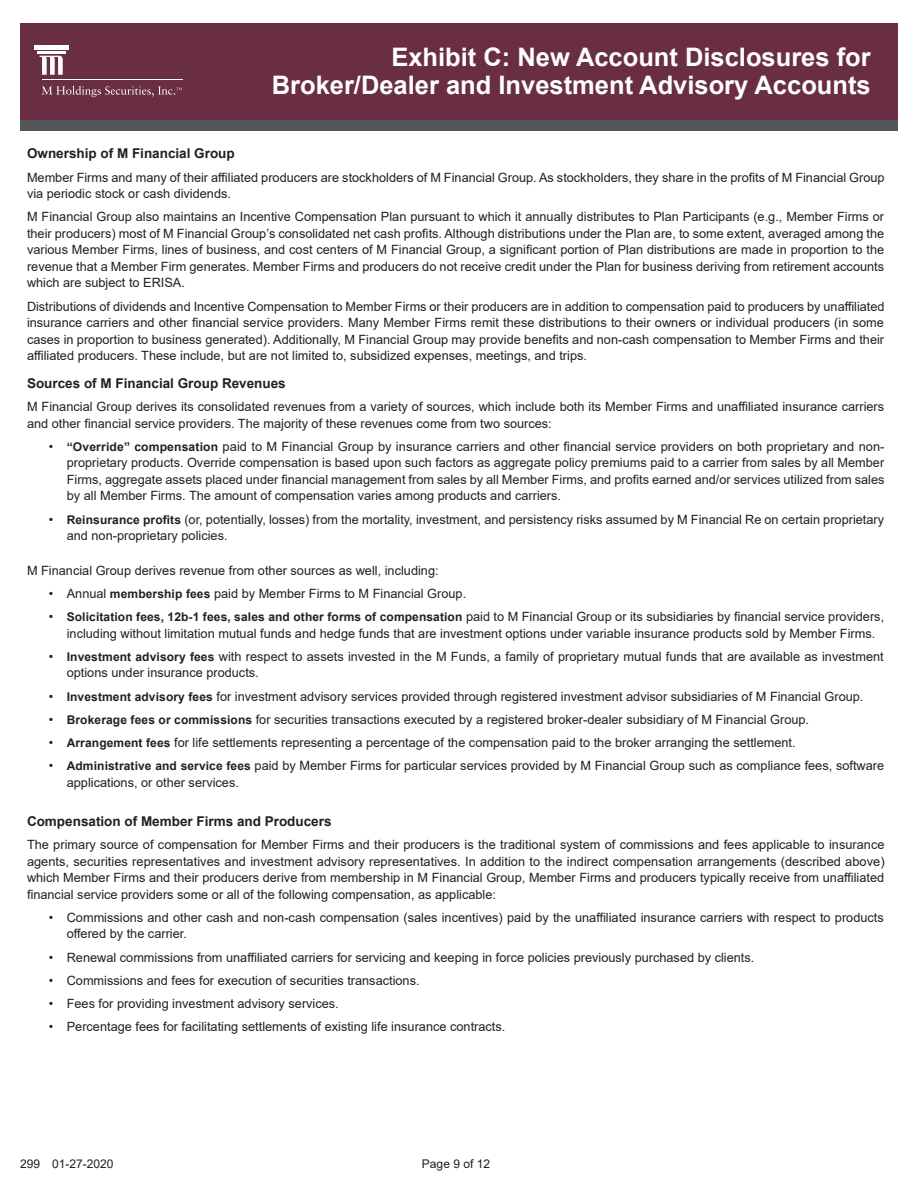
<style>
.page{position:relative;width:918px;height:1188px;background:#fff}
.page>*{position:absolute;margin:0;border:0;box-sizing:border-box;transform-origin:0 0}
.t1{font:700 25.5px/28.5px "Arial";color:#fff;text-align:right}
.TXT_Subhead{font:700 13.5px "Arial";color:#231f20}
.TXT_Body_Text{font:12.75px/16.5px "Arial";color:#231f20}
.t2{font:12px "Arial";color:#231f20}
.s1{font-weight:700;font-size:12px}
</style>
<div class="page">
<div style="left:20px;top:23px;width:878px;height:108px;background:#692d44"></div>
<div style="left:20px;top:120px;width:878px;height:11px;background:#54575a"></div>
<hr style="left:34px;top:46px;width:35px;height:4px;background:#fff">
<hr style="left:37px;top:51px;width:28px;height:3px;background:#fff">
<hr style="left:42px;top:79px;width:140px;height:1px;background:#fff">
<svg style="left:40px;top:56px;width:23px;height:19px"></svg>
<svg style="left:42px;top:86px;width:140px;height:11px"></svg>
<h1 class="t1" style="left:272px;top:43px;width:600px">Exhibit C: New Account Disclosures for<br>Broker/Dealer and Investment Advisory Accounts</h1>
<p class="TXT_Subhead" style="left:27px;top:144px;width:209px">Ownership of M Financial Group</p>
<p class="TXT_Body_Text" style="left:27px;top:169px;width:859px">Member Firms and many of their affiliated producers are stockholders of M Financial Group. As stockholders, they share in the profits of M Financial Group via periodic stock or cash dividends.</p>
<p class="TXT_Body_Text" style="left:27px;top:209px;width:859px;text-align:justify">M Financial Group also maintains an Incentive Compensation Plan pursuant to which it annually distributes to Plan Participants (e.g., Member Firms or their producers) most of M Financial Group’s consolidated net cash profits. Although distributions under the Plan are, to some extent, averaged among the various Member Firms, lines of business, and cost centers of M Financial Group, a significant portion of Plan distributions are made in proportion to the revenue that a Member Firm generates. Member Firms and producers do not receive credit under the Plan for business deriving from retirement accounts which are subject to ERISA.</p>
<p class="TXT_Body_Text" style="left:27px;top:298px;width:859px;text-align:justify">Distributions of dividends and Incentive Compensation to Member Firms or their producers are in addition to compensation paid to producers by unaffiliated insurance carriers and other financial service providers. Many Member Firms remit these distributions to their owners or individual producers (in some cases in proportion to business generated). Additionally, M Financial Group may provide benefits and non-cash compensation to Member Firms and their affiliated producers. These include, but are not limited to, subsidized expenses, meetings, and trips.</p>
<p class="TXT_Subhead" style="left:27px;top:374px;width:260px">Sources of M Financial Group Revenues</p>
<p class="TXT_Body_Text" style="left:27px;top:398px;width:859px">M Financial Group derives its consolidated revenues from a variety of sources, which include both its Member Firms and unaffiliated insurance carriers and other financial service providers. The majority of these revenues come from two sources:</p>
<p class="TXT_Body_Text" style="left:67px;top:438px;width:819px;text-align:justify;text-indent:-18px">• <span class="s1">“Override” compensation</span> paid to M Financial Group by insurance carriers and other financial service providers on both proprietary and non&shy;proprietary products. Override compensation is based upon such factors as aggregate policy premiums paid to a carrier from sales by all Member Firms, aggregate assets placed under financial management from sales by all Member Firms, and profits earned and/or services utilized from sales by all Member Firms. The amount of compensation varies among products and carriers.</p>
<p class="TXT_Body_Text" style="left:67px;top:511px;width:819px;text-indent:-18px">• <span class="s1">Reinsurance profits</span> (or, potentially, losses) from the mortality, investment, and persistency risks assumed by M Financial Re on certain proprietary and non-proprietary policies.</p>
<p class="TXT_Body_Text" style="left:27px;top:562px;width:413px">M Financial Group derives revenue from other sources as well, including:</p>
<p class="TXT_Body_Text" style="left:49px;top:585px;width:419px">• Annual <span class="s1">membership fees</span> paid by Member Firms to M Financial Group.</p>
<p class="TXT_Body_Text" style="left:67px;top:608px;width:819px;text-indent:-18px">• <span class="s1">Solicitation fees, 12b-1 fees, sales and other forms of compensation</span> paid to M Financial Group or its subsidiaries by financial service providers, including without limitation mutual funds and hedge funds that are investment options under variable insurance products sold by Member Firms.</p>
<p class="TXT_Body_Text" style="left:67px;top:648px;width:819px;text-indent:-18px">• <span class="s1">Investment advisory fees</span> with respect to assets invested in the M Funds, a family of proprietary mutual funds that are available as investment options under insurance products.</p>
<p class="TXT_Body_Text" style="left:49px;top:688px;width:816px">• <span class="s1">Investment advisory fees</span> for investment advisory services provided through registered investment advisor subsidiaries of M Financial Group.</p>
<p class="TXT_Body_Text" style="left:49px;top:711px;width:762px">• <span class="s1">Brokerage fees or commissions</span> for securities transactions executed by a registered broker-dealer subsidiary of M Financial Group.</p>
<p class="TXT_Body_Text" style="left:49px;top:734px;width:748px">• <span class="s1">Arrangement fees</span> for life settlements representing a percentage of the compensation paid to the broker arranging the settlement.</p>
<p class="TXT_Body_Text" style="left:67px;top:758px;width:819px;text-indent:-18px">• <span class="s1">Administrative and service fees</span> paid by Member Firms for particular services provided by M Financial Group such as compliance fees, software applications, or other services.</p>
<p class="TXT_Subhead" style="left:27px;top:812px;width:306px">Compensation of Member Firms and Producers</p>
<p class="TXT_Body_Text" style="left:27px;top:836px;width:859px;text-align:justify">The primary source of compensation for Member Firms and their producers is the traditional system of commissions and fees applicable to insurance agents, securities representatives and investment advisory representatives. In addition to the indirect compensation arrangements (described above) which Member Firms and their producers derive from membership in M Financial Group, Member Firms and producers typically receive from unaffiliated financial service providers some or all of the following compensation, as applicable:</p>
<p class="TXT_Body_Text" style="left:67px;top:909px;width:819px;text-indent:-18px">• Commissions and other cash and non-cash compensation (sales incentives) paid by the unaffiliated insurance carriers with respect to products offered by the carrier.</p>
<p class="TXT_Body_Text" style="left:49px;top:949px;width:707px">• Renewal commissions from unaffiliated carriers for servicing and keeping in force policies previously purchased by clients.</p>
<p class="TXT_Body_Text" style="left:49px;top:972px;width:372px">• Commissions and fees for execution of securities transactions.</p>
<p class="TXT_Body_Text" style="left:49px;top:995px;width:292px">• Fees for providing investment advisory services.</p>
<p class="TXT_Body_Text" style="left:49px;top:1019px;width:458px">• Percentage fees for facilitating settlements of existing life insurance contracts.</p>
<p class="t2" style="left:20px;top:1155px;width:95px">299 01-27-2020</p>
<p class="t2" style="left:422px;top:1155px;width:70px">Page 9 of 12</p>
</div>
